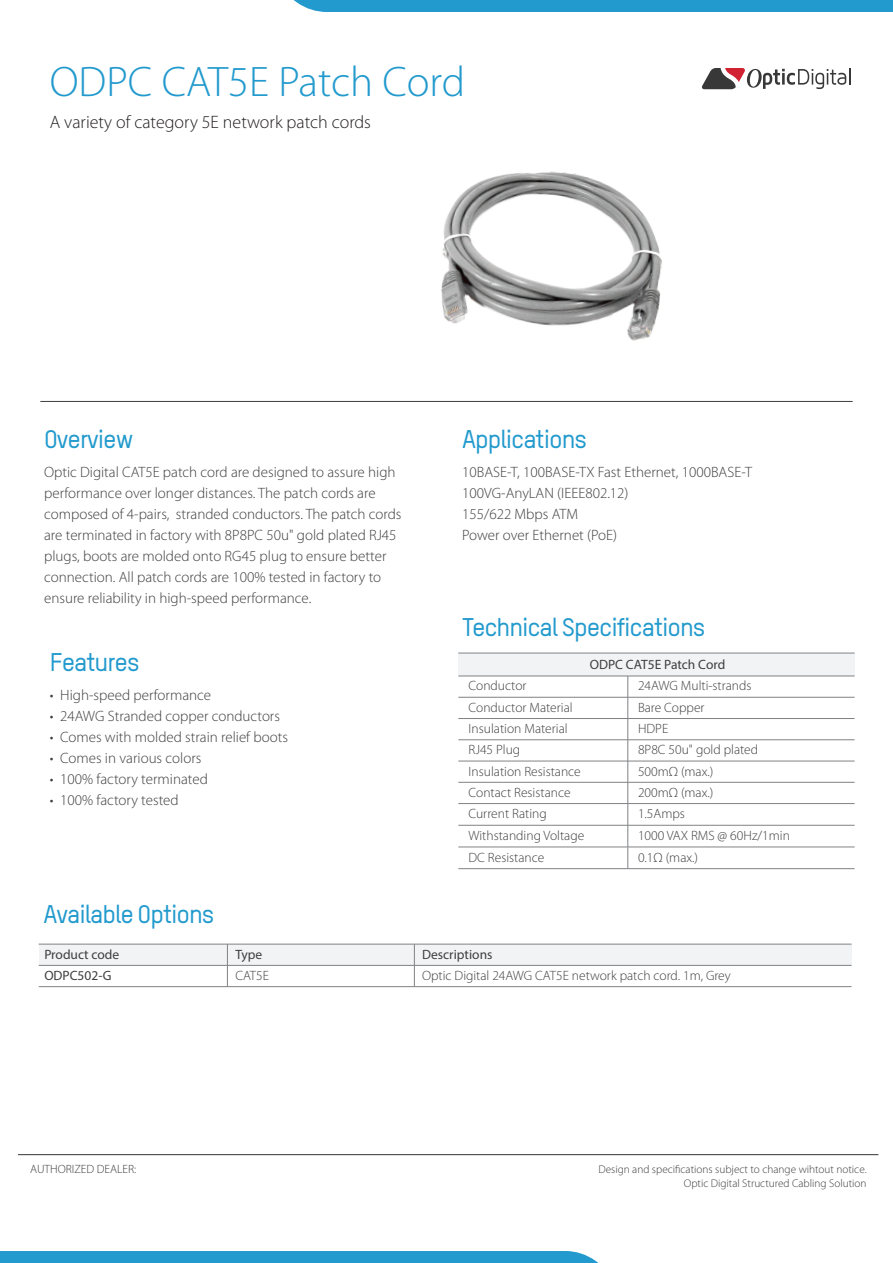
<style>
.page{position:relative;width:893px;height:1263px;background:#fff}
.page>*{position:absolute;margin:0;border:0;box-sizing:border-box;transform-origin:0 0}
.t1{font:300 42.9px "Myriad Pro";color:#229acd}
.t2{font:500 25.5px "TSTARPRO";letter-spacing:-.04em;color:#229acd}
.t3{font:300 18px "Myriad Pro";color:#231f20}
.t4{font:300 15px/21px "Myriad Pro";color:#3e3e3f}
.t5{font:300 13.5px "Myriad Pro";color:#3e3e3f}
.t6{font:13.5px "Myriad Pro";color:#3e3e3f}
.t7{font:300 12px "Myriad Pro";color:#3e3e3f}
.t8{font:300 11.25px/13.5px "Myriad Pro";color:#3e3e3f;text-align:right}
</style>
<div class="page">
<img style="left:441px;top:171px;width:221px;height:170px">
<hr style="left:18px;top:1154px;width:860px;height:1px;background:#3e3e3f">
<div style="left:293px;top:0;width:600px;height:12px;background:#229acd"></div>
<div style="left:0;top:1251px;width:599px;height:12px;background:#229acd"></div>
<svg style="left:702px;top:68px;width:148px;height:21px"></svg>
<hr style="left:40px;top:401px;width:813px;height:1px;background:#3e3e3f">
<div style="left:458px;top:653px;width:397px;height:23px;background:#f2f3f4"></div>
<hr style="left:458px;top:653px;width:397px;height:1px;background:#808285">
<hr style="left:458px;top:676px;width:397px;height:1px;background:#808285">
<hr style="left:458px;top:761px;width:397px;height:1px;background:#808285">
<hr style="left:458px;top:697px;width:397px;height:1px;background:#808285">
<hr style="left:458px;top:718px;width:397px;height:1px;background:#808285">
<hr style="left:458px;top:739px;width:397px;height:1px;background:#808285">
<hr style="left:458px;top:782px;width:397px;height:1px;background:#808285">
<hr style="left:458px;top:803px;width:397px;height:1px;background:#808285">
<hr style="left:458px;top:825px;width:397px;height:1px;background:#808285">
<hr style="left:458px;top:846px;width:397px;height:1px;background:#808285">
<hr style="left:458px;top:868px;width:397px;height:1px;background:#808285">
<svg style="left:627px;top:676px;width:1px;height:193px"></svg>
<div style="left:39px;top:944px;width:812px;height:21px;background:#f2f3f4"></div>
<hr style="left:39px;top:944px;width:812px;height:1px;background:#808285">
<hr style="left:39px;top:965px;width:812px;height:1px;background:#808285">
<svg style="left:414px;top:945px;width:1px;height:41px"></svg>
<svg style="left:227px;top:945px;width:1px;height:41px"></svg>
<hr style="left:39px;top:986px;width:812px;height:1px;background:#808285">
<h1 class="t1" style="left:50px;top:59px;width:417px">ODPC CAT5E Patch Cord</h1>
<p class="t3" style="left:50px;top:112px;width:323px">A variety of category 5E network patch cords</p>
<h2 class="t2" style="left:44px;top:423px;width:91px">Overview</h2>
<p class="t4" style="left:44px;top:461px;width:359px">Optic Digital CAT5E patch cord are designed to assure high performance over longer distances. The patch cords are composed of 4-pairs, stranded conductors. The patch cords are terminated in factory with 8P8PC 50u" gold plated RJ45 plugs, boots are molded onto RG45 plug to ensure better connection. All patch cords are 100% tested in factory to ensure reliability in high-speed performance.</p>
<h2 class="t2" style="left:50px;top:646px;width:91px">Features</h2>
<p class="t4" style="left:50px;top:685px;width:163px">• High-speed performance</p>
<p class="t4" style="left:50px;top:706px;width:232px">• 24AWG Stranded copper conductors</p>
<p class="t4" style="left:50px;top:727px;width:240px">• Comes with molded strain relief boots</p>
<p class="t4" style="left:50px;top:748px;width:153px">• Comes in various colors</p>
<p class="t4" style="left:50px;top:769px;width:160px">• 100% factory terminated</p>
<p class="t4" style="left:50px;top:790px;width:130px">• 100% factory tested</p>
<h2 class="t2" style="left:462px;top:423px;width:126px">Applications</h2>
<p class="t4" style="left:462px;top:461px;width:291px">10BASE-T, 100BASE-TX Fast Ethernet, 1000BASE-T<br>100VG-AnyLAN (IEEE802.12)<br>155/622 Mbps ATM<br>Power over Ethernet (PoE)</p>
<h2 class="t2" style="left:462px;top:612px;width:245px">Technical Specifications</h2>
<p class="t6" style="left:590px;top:656px;width:137px">ODPC CAT5E Patch Cord</p>
<p class="t5" style="left:469px;top:678px;width:59px">Conductor</p>
<p class="t5" style="left:638px;top:678px;width:115px">24AWG Multi-strands</p>
<p class="t5" style="left:469px;top:700px;width:106px">Conductor Material</p>
<p class="t5" style="left:638px;top:700px;width:68px">Bare Copper</p>
<p class="t5" style="left:469px;top:721px;width:101px">Insulation Material</p>
<p class="t5" style="left:638px;top:721px;width:32px">HDPE</p>
<p class="t5" style="left:469px;top:764px;width:114px">Insulation Resistance</p>
<p class="t5" style="left:638px;top:764px;width:77px">500mΩ (max.)</p>
<p class="t5" style="left:469px;top:785px;width:104px">Contact Resistance</p>
<p class="t5" style="left:638px;top:785px;width:77px">200mΩ (max.)</p>
<p class="t5" style="left:469px;top:806px;width:80px">Current Rating</p>
<p class="t5" style="left:638px;top:806px;width:48px">1.5Amps</p>
<p class="t5" style="left:469px;top:828px;width:117px">Withstanding Voltage</p>
<p class="t5" style="left:638px;top:828px;width:153px">1000 VAX RMS @ 60Hz/1min</p>
<p class="t5" style="left:469px;top:850px;width:77px">DC Resistance</p>
<p class="t5" style="left:638px;top:850px;width:62px">0.1Ω (max.)</p>
<p class="t5" style="left:469px;top:742px;width:53px">RJ45 Plug</p>
<p class="t5" style="left:638px;top:742px;width:122px">8P8C 50u" gold plated</p>
<h2 class="t2" style="left:43px;top:898px;width:173px">Available Options</h2>
<p class="t6" style="left:44px;top:946px;width:77px">Product code</p>
<p class="t6" style="left:235px;top:946px;width:28px">Type</p>
<p class="t6" style="left:44px;top:967px;width:69px">ODPC502-G</p>
<p class="t6" style="left:422px;top:946px;width:72px">Descriptions</p>
<p class="t5" style="left:235px;top:968px;width:35px">CAT5E</p>
<p class="t5" style="left:422px;top:968px;width:310px">Optic Digital 24AWG CAT5E network patch cord. 1m, Grey</p>
<p class="t7" style="left:30px;top:1162px;width:107px">AUTHORIZED DEALER:</p>
<p class="t8" style="left:598px;top:1163px;width:270px">Design and specifications subject to change wihtout notice.<br>Optic Digital Structured Cabling Solution</p>
</div>
